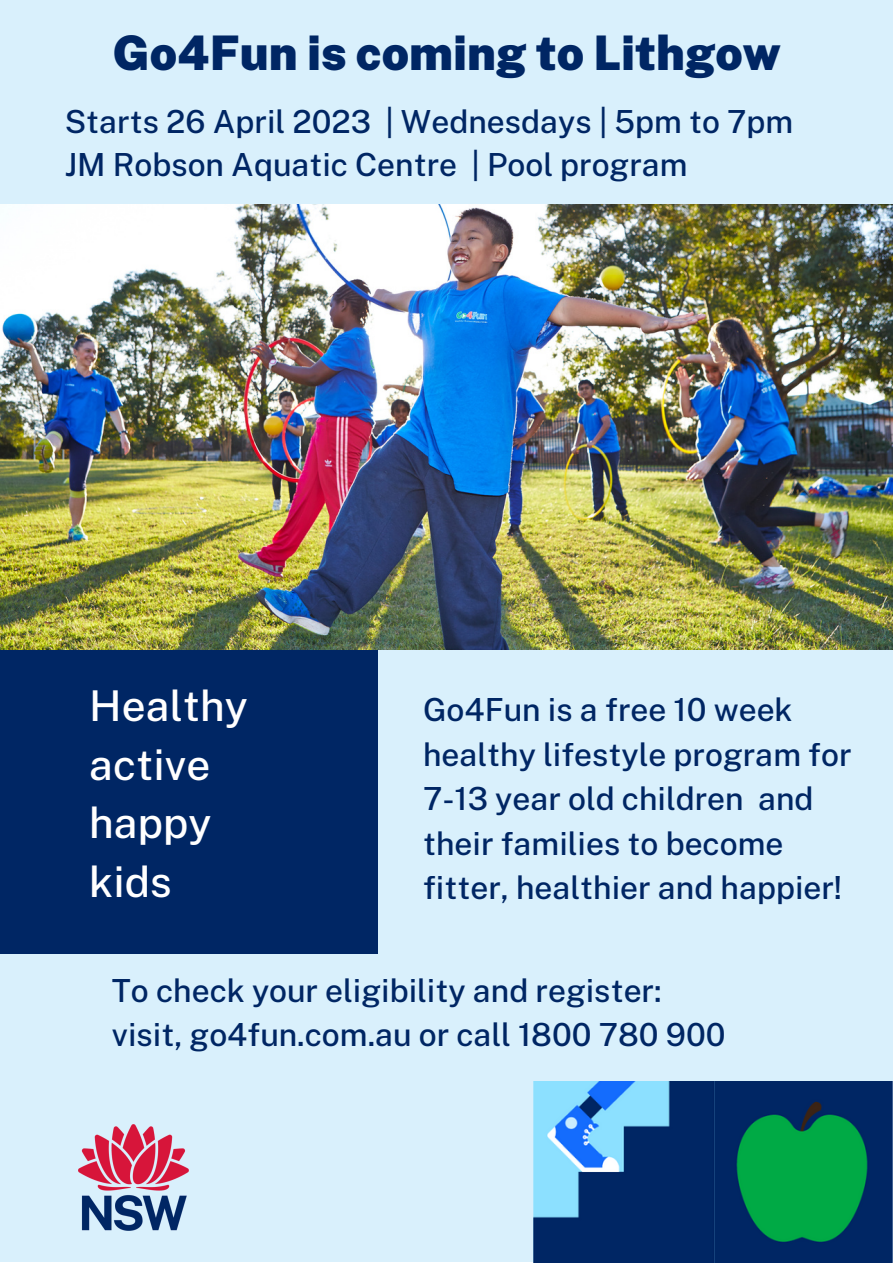
<style>
.page{position:relative;width:893px;height:1264px;background:#fff}
.page>*{position:absolute;margin:0;border:0;box-sizing:border-box;transform-origin:0 0}
.t1{font:900 47.7px "Public Sans";color:#002664}
.t2{font:500 42.45px/58.8px "Public Sans";color:#fff}
.t3{font:500 31.8px/44.5px "Public Sans";color:#002664}
</style>
<div class="page">
<div style="left:0;top:0;width:892px;height:1081px;background:#d9f0fc"></div>
<div style="left:0;top:527px;width:378px;height:437px;background:#002664"></div>
<div style="left:0;top:954px;width:892px;height:307px;background:#d9f0fc"></div>
<img style="left:0;top:204px;width:892px;height:445px">
<img style="left:79px;top:1124px;width:110px;height:106px">
<img style="left:714px;top:1081px;width:178px;height:181px">
<img style="left:533px;top:1081px;width:181px;height:181px">
<h1 class="t1" style="left:112px;top:25px;width:669px">Go4Fun is coming to Lithgow</h1>
<p class="t3" style="left:65px;top:99px;width:730px;line-height:43.7px">Starts 26 April 2023 | Wednesdays | 5pm to 7pm<br>JM Robson Aquatic Centre | Pool program</p>
<h2 class="t2" style="left:89px;top:676px;width:160px">Healthy active happy kids</h2>
<p class="t3" style="left:423px;top:687px;width:430px">Go4Fun is a free 10 week healthy lifestyle program for<br>7-13 year old children and their families to become fitter, healthier and happier!</p>
<p class="t3" style="left:112px;top:967px;width:615px">To check your eligibility and register: visit, go4fun.com.au or call 1800 780 900</p>
</div>
